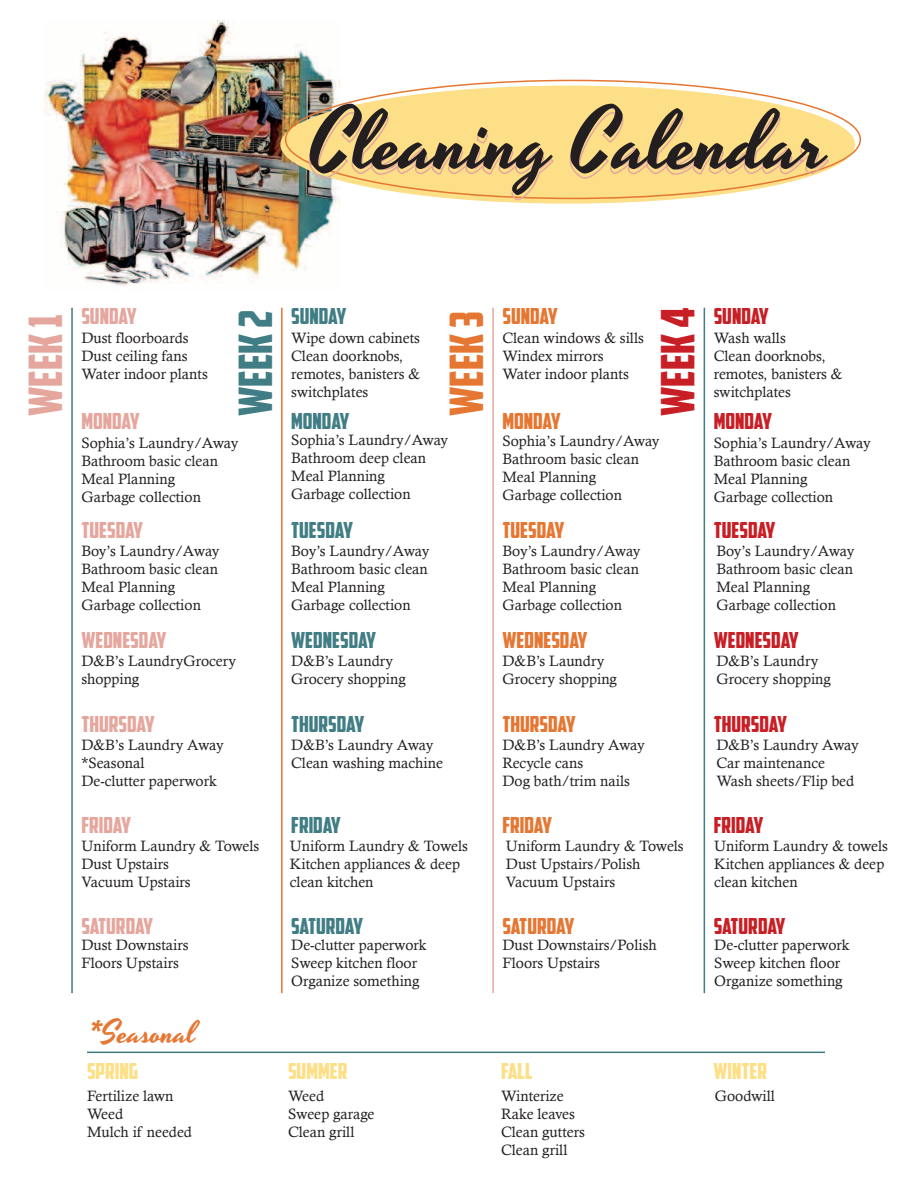
<style>
.page{position:relative;width:918px;height:1188px;background:#fff}
.page>*{position:absolute;margin:0;border:0;box-sizing:border-box;transform-origin:0 0}
.t1{font:82.65px "Yesteryear";color:#231f20}
.t2{font:46.5px "American Captain";color:#e5a69e}
.t3{font:46.5px "American Captain";color:#417d84}
.t4{font:46.5px "American Captain";color:#e57733}
.t5{font:46.5px "American Captain";color:#c71f25}
.t6{font:31.5px "Yesteryear";color:#e57733}
.t7{font:22.35px "American Captain";color:#e5a69e}
.t8{font:22.35px "American Captain";color:#417d84}
.t9{font:22.35px "American Captain";color:#e57733}
.t10{font:22.35px "American Captain";color:#c71f25}
.t11{font:22.35px "American Captain";color:#fcdf86}
.t12{font:15px/18px "Calisto";color:#231f20}
</style>
<div class="page">
<img style="left:44px;top:21px;width:295px;height:268px">
<div style="left:280px;top:86px;width:575px;height:118px;background:#fcdf86;border-radius:50%"></div>
<svg style="left:308px;top:106px;width:247px;height:95px"></svg>
<svg style="left:569px;top:106px;width:261px;height:74px"></svg>
<hr style="left:71px;top:308px;width:2px;height:685px;background:#3f7b7c">
<hr style="left:281px;top:308px;width:2px;height:685px;background:#e57733">
<hr style="left:492px;top:308px;width:2px;height:685px;background:#e5a69e">
<hr style="left:704px;top:308px;width:1px;height:685px;background:#417d84">
<hr style="left:87px;top:1052px;width:738px;height:1px;background:#3f7b7c">
<h1 class="t1" style="left:310px;top:86px;width:519px">Cleaning Calendar</h1>
<h2 class="t2" style="left:18px;top:416px;width:104px;rotate:-90deg">WEEK 1</h2>
<h3 class="t7" style="left:81px;top:302px;width:57px">SUNDAY</h3>
<h3 class="t7" style="left:81px;top:408px;width:60px">MONDAY</h3>
<h2 class="t3" style="left:227px;top:416px;width:108px;rotate:-90deg">WEEK 2</h2>
<h3 class="t8" style="left:291px;top:302px;width:57px">SUNDAY</h3>
<h3 class="t8" style="left:291px;top:408px;width:60px">MONDAY</h3>
<h2 class="t4" style="left:439px;top:416px;width:107px;rotate:-90deg">WEEK 3</h2>
<h3 class="t9" style="left:502px;top:302px;width:57px">SUNDAY</h3>
<h3 class="t9" style="left:502px;top:408px;width:60px">MONDAY</h3>
<h2 class="t5" style="left:650px;top:416px;width:111px;rotate:-90deg">WEEK 4</h2>
<h3 class="t10" style="left:714px;top:302px;width:57px">SUNDAY</h3>
<h3 class="t10" style="left:714px;top:408px;width:60px">MONDAY</h3>
<p class="t12" style="left:291px;top:328px;width:130px">Wipe down cabinets<br>Clean doorknobs, remotes, banisters &amp; switchplates</p>
<p class="t12" style="left:291px;top:431px;width:159px">Sophia’s Laundry/Away<br>Bathroom deep clean<br>Meal Planning<br>Garbage collection</p>
<p class="t12" style="left:502px;top:328px;width:143px">Clean windows &amp; sills<br>Windex mirrors<br>Water indoor plants</p>
<p class="t12" style="left:81px;top:328px;width:128px">Dust floorboards<br>Dust ceiling fans<br>Water indoor plants</p>
<p class="t12" style="left:714px;top:328px;width:130px">Wash walls<br>Clean doorknobs, remotes, banisters &amp; switchplates</p>
<p class="t12" style="left:714px;top:433px;width:159px">Sophia’s Laundry/Away<br>Bathroom basic clean<br>Meal Planning<br>Garbage collection</p>
<p class="t12" style="left:502px;top:432px;width:159px">Sophia’s Laundry/Away<br>Bathroom basic clean<br>Meal Planning<br>Garbage collection</p>
<p class="t12" style="left:81px;top:433px;width:159px">Sophia’s Laundry/Away<br>Bathroom basic clean<br>Meal Planning<br>Garbage collection</p>
<h3 class="t7" style="left:81px;top:516px;width:63px">TUESDAY</h3>
<h3 class="t8" style="left:291px;top:516px;width:63px">TUESDAY</h3>
<h3 class="t9" style="left:502px;top:516px;width:63px">TUESDAY</h3>
<h3 class="t10" style="left:714px;top:516px;width:63px">TUESDAY</h3>
<p class="t12" style="left:81px;top:542px;width:140px">Boy’s Laundry/Away<br>Bathroom basic clean<br>Meal Planning<br>Garbage collection</p>
<p class="t12" style="left:291px;top:542px;width:140px">Boy’s Laundry/Away<br>Bathroom basic clean<br>Meal Planning<br>Garbage collection</p>
<p class="t12" style="left:502px;top:542px;width:140px">Boy’s Laundry/Away<br>Bathroom basic clean<br>Meal Planning<br>Garbage collection</p>
<p class="t12" style="left:716px;top:542px;width:140px">Boy’s Laundry/Away<br>Bathroom basic clean<br>Meal Planning<br>Garbage collection</p>
<h3 class="t7" style="left:81px;top:626px;width:87px">WEDNESDAY</h3>
<h3 class="t8" style="left:291px;top:626px;width:87px">WEDNESDAY</h3>
<h3 class="t9" style="left:502px;top:626px;width:87px">WEDNESDAY</h3>
<h3 class="t10" style="left:714px;top:626px;width:87px">WEDNESDAY</h3>
<p class="t12" style="left:81px;top:652px;width:156px">D&amp;B’s LaundryGrocery shopping</p>
<p class="t12" style="left:291px;top:652px;width:116px">D&amp;B’s Laundry<br>Grocery shopping</p>
<p class="t12" style="left:502px;top:652px;width:116px">D&amp;B’s Laundry<br>Grocery shopping</p>
<p class="t12" style="left:716px;top:652px;width:116px">D&amp;B’s Laundry<br>Grocery shopping</p>
<h3 class="t7" style="left:81px;top:711px;width:75px">THURSDAY</h3>
<h3 class="t8" style="left:291px;top:711px;width:75px">THURSDAY</h3>
<h3 class="t9" style="left:502px;top:711px;width:75px">THURSDAY</h3>
<h3 class="t10" style="left:714px;top:711px;width:75px">THURSDAY</h3>
<p class="t12" style="left:81px;top:736px;width:144px">D&amp;B’s Laundry Away *Seasonal<br>De-clutter paperwork</p>
<p class="t12" style="left:291px;top:736px;width:153px">D&amp;B’s Laundry Away<br>Clean washing machine</p>
<p class="t12" style="left:502px;top:736px;width:144px">D&amp;B’s Laundry Away<br>Recycle cans<br>Dog bath/trim nails</p>
<p class="t12" style="left:716px;top:736px;width:144px">D&amp;B’s Laundry Away<br>Car maintenance<br>Wash sheets/Flip bed</p>
<h3 class="t7" style="left:81px;top:812px;width:51px">FRIDAY</h3>
<h3 class="t8" style="left:291px;top:812px;width:51px">FRIDAY</h3>
<h3 class="t9" style="left:502px;top:812px;width:51px">FRIDAY</h3>
<h3 class="t10" style="left:714px;top:812px;width:51px">FRIDAY</h3>
<p class="t12" style="left:81px;top:837px;width:179px">Uniform Laundry &amp; Towels<br>Dust Upstairs<br>Vacuum Upstairs</p>
<p class="t12" style="left:290px;top:837px;width:179px">Uniform Laundry &amp; Towels<br>Kitchen appliances &amp; deep clean kitchen</p>
<p class="t12" style="left:714px;top:837px;width:175px">Uniform Laundry &amp; towels<br>Kitchen appliances &amp; deep clean kitchen</p>
<p class="t12" style="left:506px;top:837px;width:179px">Uniform Laundry &amp; Towels<br>Dust Upstairs/Polish<br>Vacuum Upstairs</p>
<h3 class="t7" style="left:81px;top:913px;width:73px">SATURDAY</h3>
<h3 class="t8" style="left:291px;top:913px;width:73px">SATURDAY</h3>
<h3 class="t9" style="left:502px;top:913px;width:73px">SATURDAY</h3>
<h3 class="t10" style="left:714px;top:913px;width:73px">SATURDAY</h3>
<p class="t12" style="left:81px;top:936px;width:109px">Dust Downstairs<br>Floors Upstairs</p>
<p class="t12" style="left:502px;top:936px;width:156px">Dust Downstairs/Polish<br>Floors Upstairs</p>
<p class="t12" style="left:291px;top:936px;width:137px">De-clutter paperwork<br>Sweep kitchen floor<br>Organize something</p>
<p class="t12" style="left:714px;top:936px;width:137px">De-clutter paperwork<br>Sweep kitchen floor<br>Organize something</p>
<h3 class="t6" style="left:87px;top:1011px;width:111px">*Seasonal</h3>
<h3 class="t11" style="left:87px;top:1057px;width:53px">SPRING</h3>
<p class="t12" style="left:87px;top:1087px;width:107px">Fertilize lawn<br>Weed<br>Mulch if needed</p>
<h3 class="t11" style="left:288px;top:1057px;width:61px">SUMMER</h3>
<p class="t12" style="left:288px;top:1087px;width:88px">Weed<br>Sweep garage<br>Clean grill</p>
<h3 class="t11" style="left:501px;top:1057px;width:33px">FALL</h3>
<p class="t12" style="left:501px;top:1087px;width:85px">Winterize<br>Rake leaves<br>Clean gutters<br>Clean grill</p>
<h3 class="t11" style="left:713px;top:1057px;width:55px">WINTER</h3>
<p class="t12" style="left:715px;top:1087px;width:62px">Goodwill</p>
</div>
